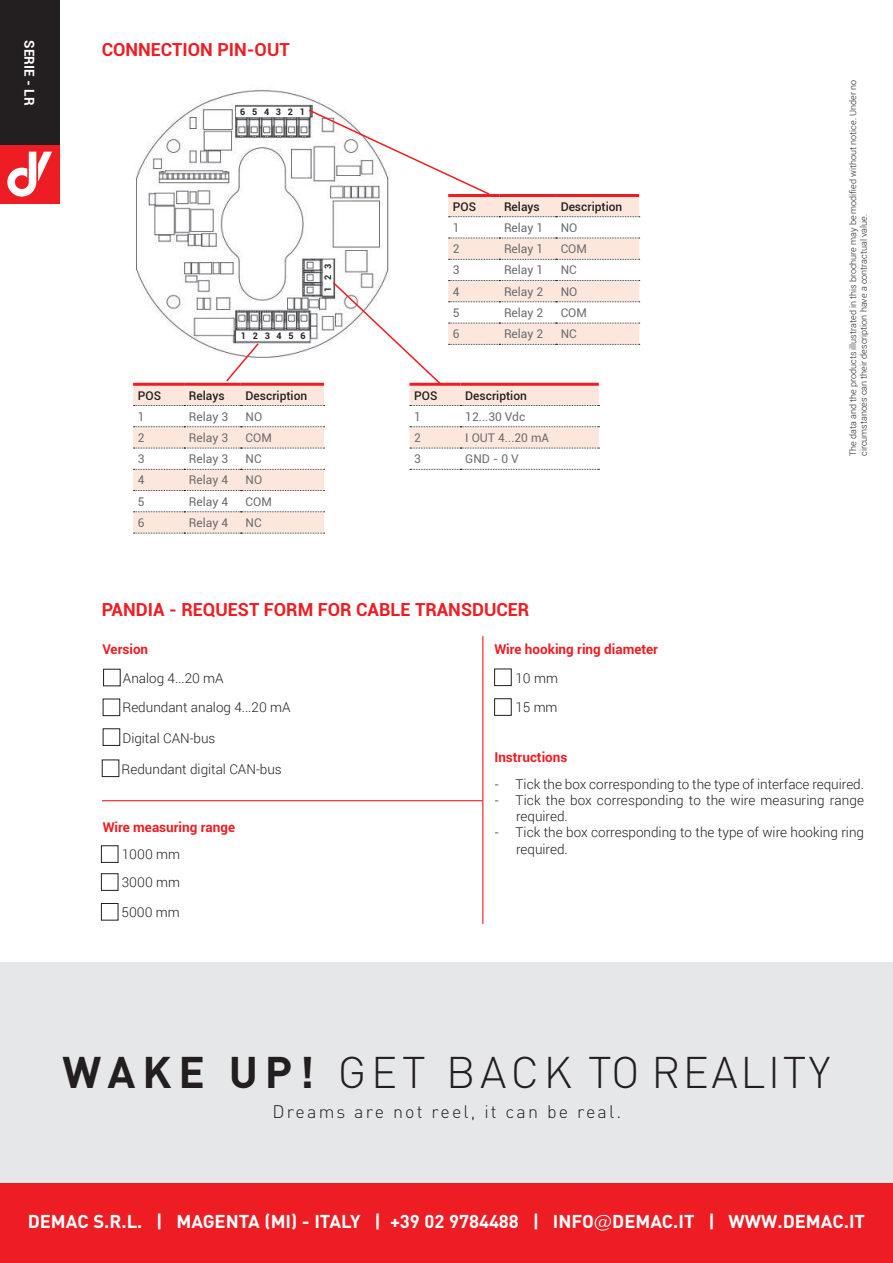
<style>
.page{position:relative;width:893px;height:1263px;background:#fff}
.page>*{position:absolute;margin:0;border:0;box-sizing:border-box;transform-origin:0 0}
.t1{font:300 43.8px "DINOT";letter-spacing:.06em;color:#231f20}
.t2{font:700 18.45px "DINOT";color:#fff}
.t3{font:700 18px "Roboto";color:#ee1d23}
.t4{font:300 18px "DINOT";letter-spacing:.12em;color:#231f20}
.t5{font:700 13.65px "Roboto";color:#fff}
.t6{font:300 13.5px/16.2px "Roboto";color:#231f20}
.t7{font:700 13.5px "Roboto";color:#ee1d23}
.t8{font:12px "Roboto";color:#6c6d70}
.t9{font:500 12px "Roboto";color:#231f20}
.t10{font:300 9px/10.8px "Roboto";color:#231f20}
.t11{font:700 9px "Roboto";color:#231f20}
.s1{font-weight:700}
.s2{font-family:"Futura BT";font-weight:400}
</style>
<div class="page">
<div style="left:0;top:144px;width:60px;height:60px;background:#ee1d23"></div>
<div style="left:0;top:0;width:60px;height:144px;background:#231f20"></div>
<svg style="left:7px;top:152px;width:45px;height:45px"></svg>
<div style="left:0;top:962px;width:893px;height:301px;background:#e6e7e9"></div>
<img style="left:194px;top:89px;width:136px;height:19px">
<div style="left:0;top:1184px;width:893px;height:79px;background:#ee1d23"></div>
<svg style="left:133px;top:108px;width:507px;height:426px"></svg>
<hr style="left:409px;top:383px;width:51px;height:3px;background:#ee1d23">
<hr style="left:460px;top:383px;width:139px;height:3px;background:#ee1d23">
<hr style="left:482px;top:636px;width:1px;height:288px;background:#ee1d23">
<div style="left:494px;top:669px;width:17px;height:17px;border:1px solid #231f20"></div>
<div style="left:494px;top:698px;width:17px;height:17px;border:1px solid #231f20"></div>
<div style="left:103px;top:699px;width:17px;height:17px;border:1px solid #231f20"></div>
<div style="left:103px;top:728px;width:17px;height:18px;border:1px solid #231f20"></div>
<div style="left:103px;top:669px;width:17px;height:17px;border:1px solid #231f20"></div>
<div style="left:101px;top:873px;width:17px;height:17px;border:1px solid #231f20"></div>
<div style="left:101px;top:903px;width:17px;height:17px;border:1px solid #231f20"></div>
<hr style="left:102px;top:800px;width:381px;height:1px;background:#ee1d23">
<div style="left:101px;top:845px;width:17px;height:17px;border:1px solid #231f20"></div>
<div style="left:102px;top:760px;width:17px;height:17px;border:1px solid #231f20"></div>
<p class="t5" style="left:39px;top:40px;width:67px;rotate:90deg">SERIE - LR</p>
<h3 class="t3" style="left:102px;top:37px;width:190px">CONNECTION PIN-OUT</h3>
<p class="t11" style="left:240px;top:105px;width:66px">6 5 4 3 2 1</p>
<p class="t11" style="left:241px;top:330px;width:66px">1 2 3 4 5 6</p>
<p class="t11" style="left:322px;top:292px;width:30px;rotate:-90deg">1 2 3</p>
<p class="t9" style="left:138px;top:387px;width:25px">POS</p>
<p class="t9" style="left:189px;top:387px;width:37px">Relays</p>
<p class="t9" style="left:246px;top:387px;width:63px">Description</p>
<p class="t8" style="left:138px;top:408px;width:8px">1</p>
<p class="t8" style="left:189px;top:408px;width:41px">Relay 3</p>
<p class="t8" style="left:246px;top:408px;width:18px">NO</p>
<p class="t8" style="left:138px;top:429px;width:8px">2</p>
<p class="t8" style="left:189px;top:429px;width:41px">Relay 3</p>
<p class="t8" style="left:246px;top:429px;width:28px">COM</p>
<p class="t8" style="left:138px;top:450px;width:8px">3</p>
<p class="t8" style="left:189px;top:450px;width:41px">Relay 3</p>
<p class="t8" style="left:246px;top:450px;width:18px">NC</p>
<p class="t8" style="left:138px;top:472px;width:8px">4</p>
<p class="t8" style="left:189px;top:472px;width:41px">Relay 4</p>
<p class="t8" style="left:246px;top:472px;width:18px">NO</p>
<p class="t8" style="left:138px;top:493px;width:8px">5</p>
<p class="t8" style="left:189px;top:493px;width:41px">Relay 4</p>
<p class="t8" style="left:246px;top:493px;width:28px">COM</p>
<p class="t8" style="left:138px;top:514px;width:8px">6</p>
<p class="t8" style="left:189px;top:514px;width:41px">Relay 4</p>
<p class="t8" style="left:246px;top:514px;width:18px">NC</p>
<p class="t9" style="left:453px;top:198px;width:25px">POS</p>
<p class="t9" style="left:504px;top:198px;width:37px">Relays</p>
<p class="t9" style="left:561px;top:198px;width:63px">Description</p>
<p class="t8" style="left:453px;top:219px;width:8px">1</p>
<p class="t8" style="left:504px;top:219px;width:41px">Relay 1</p>
<p class="t8" style="left:561px;top:219px;width:18px">NO</p>
<p class="t8" style="left:453px;top:240px;width:8px">2</p>
<p class="t8" style="left:504px;top:240px;width:41px">Relay 1</p>
<p class="t8" style="left:561px;top:240px;width:28px">COM</p>
<p class="t8" style="left:453px;top:262px;width:8px">3</p>
<p class="t8" style="left:504px;top:262px;width:41px">Relay 1</p>
<p class="t8" style="left:561px;top:262px;width:18px">NC</p>
<p class="t8" style="left:453px;top:283px;width:8px">4</p>
<p class="t8" style="left:504px;top:283px;width:41px">Relay 2</p>
<p class="t8" style="left:561px;top:283px;width:18px">NO</p>
<p class="t8" style="left:453px;top:304px;width:8px">5</p>
<p class="t8" style="left:504px;top:304px;width:41px">Relay 2</p>
<p class="t8" style="left:561px;top:304px;width:28px">COM</p>
<p class="t8" style="left:453px;top:326px;width:8px">6</p>
<p class="t8" style="left:504px;top:326px;width:41px">Relay 2</p>
<p class="t8" style="left:561px;top:326px;width:18px">NC</p>
<p class="t9" style="left:414px;top:387px;width:25px">POS</p>
<p class="t9" style="left:465px;top:387px;width:63px">Description</p>
<p class="t8" style="left:414px;top:408px;width:8px">1</p>
<p class="t8" style="left:465px;top:408px;width:62px">12...30 Vdc</p>
<p class="t8" style="left:414px;top:429px;width:8px">2</p>
<p class="t8" style="left:465px;top:429px;width:85px">I OUT 4...20 mA</p>
<p class="t8" style="left:414px;top:450px;width:8px">3</p>
<p class="t8" style="left:465px;top:450px;width:55px">GND - 0 V</p>
<h3 class="t3" style="left:102px;top:596px;width:429px">PANDIA - REQUEST FORM FOR CABLE TRANSDUCER</h3>
<p class="t7" style="left:494px;top:639px;width:165px">Wire hooking ring diameter</p>
<p class="t7" style="left:102px;top:639px;width:47px">Version</p>
<p class="t6" style="left:123px;top:669px;width:102px">Analog 4...20 mA</p>
<p class="t6" style="left:122px;top:699px;width:170px">Redundant analog 4...20 mA</p>
<p class="t6" style="left:122px;top:730px;width:95px">Digital CAN-bus</p>
<p class="t6" style="left:515px;top:670px;width:44px">10 mm</p>
<p class="t6" style="left:515px;top:699px;width:44px">15 mm</p>
<p class="t10" style="left:847px;top:456px;width:377px;rotate:-90deg">The data and the products illustrated in this brochure may be modified without notice. Under no circumstances can their description have a contractual value.</p>
<p class="t6" style="left:122px;top:761px;width:162px">Redundant digital CAN-bus</p>
<p class="t7" style="left:103px;top:818px;width:134px">Wire measuring range</p>
<p class="t6" style="left:122px;top:846px;width:60px">1000 mm</p>
<p class="t6" style="left:122px;top:874px;width:60px">3000 mm</p>
<p class="t6" style="left:122px;top:904px;width:60px">5000 mm</p>
<p class="t7" style="left:494px;top:748px;width:75px">Instructions</p>
<p class="t6" style="left:495px;top:775px;width:371px">- Tick the box corresponding to the type of interface required.</p>
<p class="t6" style="left:516px;top:792px;width:349px;text-indent:-21px">- Tick the box corresponding to the wire measuring range required.</p>
<p class="t6" style="left:516px;top:824px;width:349px;text-indent:-21px">- Tick the box corresponding to the type of wire hooking ring required.</p>
<h1 class="t1" style="left:62px;top:1045px;width:770px"><span class="s1">WAKE UP!</span> GET BACK TO REALITY</h1>
<h3 class="t4" style="left:272px;top:1101px;width:350px">Dreams are not reel, it can be real.</h3>
<h2 class="t2" style="left:28px;top:1209px;width:839px">DEMAC S.R.L. | MAGENTA (MI) - ITALY | +39 02 9784488 | INFO<span class="s2">@</span>DEMAC.IT | WWW.DEMAC.IT</h2>
</div>
